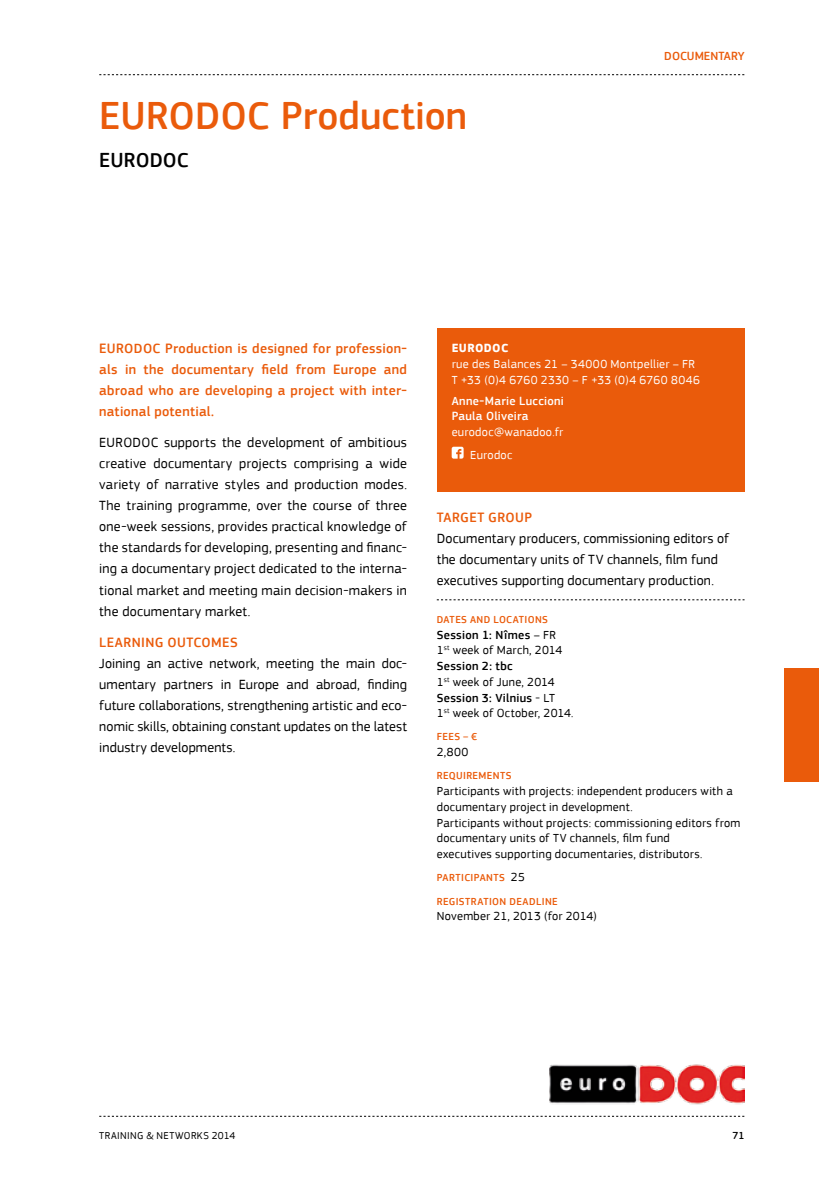
<style>
.page{position:relative;width:819px;height:1191px;background:#fff}
.page>*{position:absolute;margin:0;border:0;box-sizing:border-box;transform-origin:0 0}
.t1{font:500 40.25px "PF Square Sans Pro";color:#ea5b0b}
.t2{font:500 21px "PF Square Sans Pro";letter-spacing:.005em;color:#000}
.t3{font:14px/21px "PF Square Sans Pro";letter-spacing:.01em;color:#000;text-align:justify}
.t4{font:500 14px/21px "PF Square Sans Pro";letter-spacing:.02em;color:#ea5b0b;text-align:justify}
.t5{font:12.25px/15.8px "PF Square Sans Pro";letter-spacing:.025em;color:#000}
.t6{font:12.25px/15.8px "PF Square Sans Pro";letter-spacing:.025em;color:#fff}
.t7{font:500 12.25px/15.8px "PF Square Sans Pro";letter-spacing:.025em;color:#fff}
.t8{font:500 12.25px "PF Square Sans Pro";color:#ea5b0b}
.t9{font:700 12.25px "PF Square Sans Pro";letter-spacing:.03em;color:#fff}
.t10{font:500 10.5px "PF Square Sans Pro";letter-spacing:.035em;color:#ea5b0b}
.t11{font:10.5px "PF Square Sans Pro";letter-spacing:.035em;color:#000}
.t12{font:500 10.5px "PF Square Sans Pro";color:#000}
.s1{font-weight:500}
.s2{font-weight:400;font-size:12.25px;color:#000}
</style>
<div class="page">
<div style="left:784px;top:668px;width:35px;height:114px;background:#ea5b0b"></div>
<svg style="left:99px;top:74px;width:645px;height:1px"></svg>
<svg style="left:99px;top:1116px;width:645px;height:1px"></svg>
<div style="left:437px;top:328px;width:307px;height:164px;background:#ea5b0b"></div>
<svg style="left:451px;top:447px;width:12px;height:11px"></svg>
<svg style="left:437px;top:599px;width:307px;height:1px"></svg>
<img style="left:549px;top:1064px;width:195px;height:41px">
<h1 class="t1" style="left:99px;top:93px;width:369px">EURODOC Production</h1>
<h2 class="t2" style="left:99px;top:148px;width:91px">EURODOC</h2>
<p class="t8" style="left:664px;top:48px;width:82px">DOCUMENTARY</p>
<p class="t4" style="left:99px;top:338px;width:309px">EURODOC Production is designed for profession&shy;als in the documentary field from Europe and abroad who are developing a project with inter&shy;national potential.</p>
<p class="t3" style="left:99px;top:432px;width:309px">EURODOC supports the development of ambitious creative documentary projects comprising a wide variety of narrative styles and production modes.<br>The training programme, over the course of three one-week sessions, provides practical knowledge of the standards for developing, presenting and financ&shy;ing a documentary project dedicated to the interna&shy;tional market and meeting main decision-makers in the documentary market.</p>
<p class="t4" style="left:99px;top:632px;width:140px">LEARNING OUTCOMES</p>
<p class="t3" style="left:99px;top:653px;width:309px">Joining an active network, meeting the main doc&shy;umentary partners in Europe and abroad, finding future collaborations, strengthening artistic and eco&shy;nomic skills, obtaining constant updates on the latest industry developments.</p>
<p class="t9" style="left:451px;top:341px;width:58px">EURODOC</p>
<p class="t6" style="left:451px;top:356px;width:250px">rue des Balances 21 – 34000 Montpellier – FR<br>T +33 (0)4 6760 2330 – F +33 (0)4 6760 8046</p>
<p class="t7" style="left:451px;top:393px;width:114px">Anne-Marie Luccioni<br>Paula Oliveira</p>
<p class="t6" style="left:470px;top:421px;width:95px;line-height:22.4px;text-indent:-19px">eurodoc@wanadoo.fr<br>Eurodoc</p>
<p class="t4" style="left:437px;top:507px;width:97px">TARGET GROUP</p>
<p class="t3" style="left:437px;top:527px;width:294px;text-align:left">Documentary producers, commissioning editors of the documentary units of TV channels, film fund executives supporting documentary production.</p>
<p class="t10" style="left:437px;top:613px;width:113px">DATES AND LOCATIONS</p>
<p class="t5" style="left:437px;top:626px;width:138px"><span class="s1">Session 1: Nîmes</span> – FR<br>1<sup>st</sup> week of March, 2014<br><span class="s1">Session 2: tbc<br></span>1<sup>st</sup> week of June, 2014<br><span class="s1">Session 3: Vilnius</span> - LT<br>1<sup>st</sup> week of October, 2014.</p>
<p class="t10" style="left:437px;top:731px;width:42px">FEES – €</p>
<p class="t5" style="left:437px;top:744px;width:33px">2,800</p>
<p class="t10" style="left:437px;top:770px;width:76px">REQUIREMENTS</p>
<p class="t5" style="left:437px;top:783px;width:305px">Participants with projects: independent producers with a documentary project in development.<br>Participants without projects: commissioning editors from documentary units of TV channels, film fund<br>executives supporting documentaries, distributors.</p>
<p class="t10" style="left:437px;top:872px;width:90px">PARTICIPANTS <span class="s2">25</span></p>
<p class="t10" style="left:437px;top:895px;width:122px">REGISTRATION DEADLINE</p>
<p class="t5" style="left:437px;top:908px;width:161px">November 21, 2013 (for 2014)</p>
<p class="t11" style="left:99px;top:1129px;width:137px">TRAINING &amp; NETWORKS 2014</p>
<p class="t12" style="left:732px;top:1129px;width:14px">71</p>
</div>
